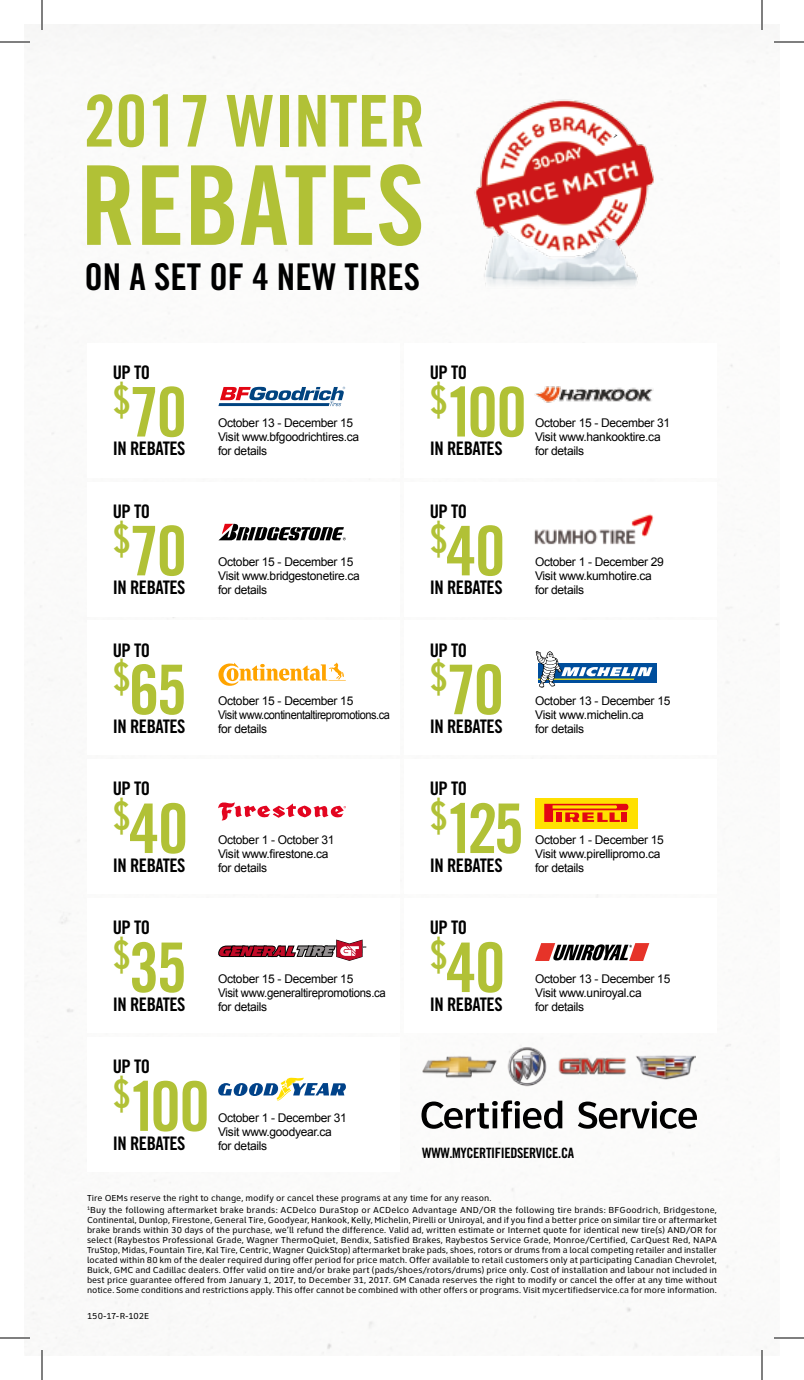
<style>
.page{position:relative;width:804px;height:1380px;background:#fff}
.page>*{position:absolute;margin:0;border:0;box-sizing:border-box;transform-origin:0 0}
.t1{font:110.2px "Trade Gothic LT Std Bd Cn 20";color:#b1c136}
.t2{font:71.4px "Trade Gothic LT Std Bd Cn 20";color:#b1c136}
.t3{font:68.6px "Trade Gothic LT Std Bd Cn 20";letter-spacing:-.04em;color:#b1c136}
.t4{font:36.8px "Trade Gothic LT Std Bd Cn 20";color:#000}
.t5{font:18.6px "Trade Gothic LT Std Bd Cn 20";letter-spacing:-.025em;color:#000}
.t6{font:14.2px "Trade Gothic LT Std Bd Cn 20";letter-spacing:-.025em;color:#000}
.t7{font:12px/14px "Arial";letter-spacing:-.025em;color:#000}
.t8{font:9px/10px "Certified Service Sans";letter-spacing:.005em;color:#000}
</style>
<div class="page">
<svg style="left:219px;top:524px;width:127px;height:16px"></svg>
<svg style="left:218px;top:663px;width:128px;height:23px"></svg>
<svg style="left:218px;top:802px;width:128px;height:18px"></svg>
<svg style="left:218px;top:939px;width:148px;height:22px"></svg>
<svg style="left:218px;top:1078px;width:128px;height:23px"></svg>
<img style="left:534px;top:514px;width:120px;height:31px">
<svg style="left:535px;top:943px;width:114px;height:18px"></svg>
<div style="left:538px;top:663px;width:118px;height:19px;background:#004e9c"></div>
<svg style="left:536px;top:651px;width:116px;height:37px"></svg>
<div style="left:535px;top:798px;width:102px;height:30px;background:#ffe000"></div>
<svg style="left:544px;top:804px;width:84px;height:18px"></svg>
<img style="left:534px;top:386px;width:120px;height:17px">
<svg style="left:218px;top:387px;width:127px;height:19px"></svg>
<svg style="left:578px;top:1101px;width:119px;height:28px"></svg>
<svg style="left:421px;top:1100px;width:141px;height:29px"></svg>
<img style="left:423px;top:1046px;width:273px;height:41px">
<img style="left:457px;top:99px;width:197px;height:121px">
<img style="left:481px;top:220px;width:172px;height:67px">
<hr style="left:0;top:42px;width:30px;height:1px;background:#000">
<hr style="left:774px;top:42px;width:30px;height:1px;background:#000">
<hr style="left:0;top:1338px;width:30px;height:1px;background:#000">
<hr style="left:774px;top:1338px;width:30px;height:1px;background:#000">
<hr style="left:42px;top:0;width:1px;height:30px;background:#000">
<hr style="left:42px;top:1350px;width:1px;height:30px;background:#000">
<hr style="left:762px;top:0;width:1px;height:30px;background:#000">
<hr style="left:762px;top:1350px;width:1px;height:30px;background:#000">
<svg style="left:613px;top:134px;width:4px;height:4px"></svg>
<h2 class="t2" style="left:84px;top:78px;width:343px">2017 WINTER</h2>
<h1 class="t1" style="left:80px;top:139px;width:346px">REBATES</h1>
<h3 class="t4" style="left:85px;top:254px;width:337px">ON A SET OF 4 NEW TIRES</h3>
<h3 class="t5" style="left:113px;top:361px;width:39px">UP TO</h3>
<h3 class="t3" style="left:113px;top:370px;width:76px"><sup>$</sup>70</h3>
<h3 class="t5" style="left:113px;top:437px;width:74px">IN REBATES</h3>
<h3 class="t5" style="left:113px;top:500px;width:39px">UP TO</h3>
<h3 class="t3" style="left:113px;top:509px;width:76px"><sup>$</sup>70</h3>
<h3 class="t5" style="left:113px;top:576px;width:74px">IN REBATES</h3>
<h3 class="t5" style="left:113px;top:639px;width:39px">UP TO</h3>
<h3 class="t3" style="left:113px;top:648px;width:76px"><sup>$</sup>65</h3>
<h3 class="t5" style="left:113px;top:715px;width:74px">IN REBATES</h3>
<h3 class="t5" style="left:113px;top:777px;width:39px">UP TO</h3>
<h3 class="t3" style="left:113px;top:787px;width:77px"><sup>$</sup>40</h3>
<h3 class="t5" style="left:113px;top:854px;width:74px">IN REBATES</h3>
<h3 class="t5" style="left:113px;top:917px;width:39px">UP TO</h3>
<h3 class="t3" style="left:113px;top:926px;width:76px"><sup>$</sup>35</h3>
<h3 class="t5" style="left:113px;top:993px;width:74px">IN REBATES</h3>
<h3 class="t7" style="left:218px;top:416px;width:143px">October 13 - December 15<br>Visit www.bfgoodrichtires.ca for details</h3>
<h3 class="t7" style="left:218px;top:555px;width:143px">October 15 - December 15<br>Visit www.bridgestonetire.ca for details</h3>
<h3 class="t7" style="left:218px;top:694px;width:173px">October 15 - December 15<br>Visit www.continentaltirepromotions.ca for details</h3>
<h3 class="t7" style="left:218px;top:833px;width:118px">October 1 - October 31<br>Visit www.firestone.ca for details</h3>
<h3 class="t7" style="left:218px;top:972px;width:169px">October 15 - December 15<br>Visit www.generaltirepromotions.ca for details</h3>
<h3 class="t5" style="left:430px;top:361px;width:39px">UP TO</h3>
<h3 class="t3" style="left:430px;top:370px;width:99px"><sup>$</sup>100</h3>
<h3 class="t5" style="left:430px;top:437px;width:74px">IN REBATES</h3>
<h3 class="t7" style="left:535px;top:416px;width:137px">October 15 - December 31<br>Visit www.hankooktire.ca for details</h3>
<h3 class="t5" style="left:430px;top:500px;width:39px">UP TO</h3>
<h3 class="t3" style="left:430px;top:509px;width:77px"><sup>$</sup>40</h3>
<h3 class="t5" style="left:430px;top:576px;width:74px">IN REBATES</h3>
<h3 class="t7" style="left:535px;top:555px;width:130px">October 1 - December 29<br>Visit www.kumhotire.ca for details</h3>
<h3 class="t5" style="left:430px;top:639px;width:39px">UP TO</h3>
<h3 class="t3" style="left:430px;top:648px;width:76px"><sup>$</sup>70</h3>
<h3 class="t5" style="left:430px;top:715px;width:74px">IN REBATES</h3>
<h3 class="t7" style="left:535px;top:694px;width:137px">October 13 - December 15<br>Visit www.michelin.ca<br>for details</h3>
<h3 class="t5" style="left:430px;top:777px;width:39px">UP TO</h3>
<h3 class="t3" style="left:430px;top:787px;width:96px"><sup>$</sup>125</h3>
<h3 class="t5" style="left:430px;top:854px;width:74px">IN REBATES</h3>
<h3 class="t7" style="left:535px;top:833px;width:130px">October 1 - December 15<br>Visit www.pirellipromo.ca for details</h3>
<h3 class="t5" style="left:430px;top:917px;width:39px">UP TO</h3>
<h3 class="t3" style="left:430px;top:926px;width:77px"><sup>$</sup>40</h3>
<h3 class="t5" style="left:430px;top:993px;width:74px">IN REBATES</h3>
<h3 class="t7" style="left:535px;top:972px;width:137px">October 13 - December 15<br>Visit www.uniroyal.ca<br>for details</h3>
<h3 class="t5" style="left:113px;top:1055px;width:39px">UP TO</h3>
<h3 class="t3" style="left:113px;top:1065px;width:99px"><sup>$</sup>100</h3>
<h3 class="t5" style="left:113px;top:1132px;width:74px">IN REBATES</h3>
<h3 class="t7" style="left:218px;top:1110px;width:130px">October 1 - December 31<br>Visit www.goodyear.ca for details</h3>
<h3 class="t6" style="left:422px;top:1144px;width:153px">WWW.MYCERTIFIEDSERVICE.CA</h3>
<p class="t8" style="left:87px;top:1193px;width:631px;line-height:11.6px">Tire OEMs reserve the right to change, modify or cancel these programs at any time for any reason.<br><sup>1</sup>Buy the following aftermarket brake brands: ACDelco DuraStop or ACDelco Advantage AND/OR the following tire brands: BFGoodrich, Bridgestone,</p>
<p class="t8" style="left:87px;top:1215px;width:632px;text-align:justify">Continental, Dunlop, Firestone, General Tire, Goodyear, Hankook, Kelly, Michelin, Pirelli or Uniroyal, and if you find a better price on similar tire or aftermarket brake brands within 30 days of the purchase, we’ll refund the difference. Valid ad, written estimate or Internet quote for identical new tire(s) AND/OR for select (Raybestos Professional Grade, Wagner ThermoQuiet, Bendix, Satisfied Brakes, Raybestos Service Grade, Monroe/Certified, CarQuest Red, NAPA TruStop, Midas, Fountain Tire, Kal Tire, Centric, Wagner QuickStop) aftermarket brake pads, shoes, rotors or drums from a local competing retailer and installer located within 80 km of the dealer required during offer period for price match. Offer available to retail customers only at participating Canadian Chevrolet, Buick, GMC and Cadillac dealers. Offer valid on tire and/or brake part (pads/shoes/rotors/drums) price only. Cost of installation and labour not included in best price guarantee offered from January 1, 2017, to December 31, 2017. GM Canada reserves the right to modify or cancel the offer at any time without notice. Some conditions and restrictions apply. This offer cannot be combined with other offers or programs. Visit mycertifiedservice.ca for more information.</p>
<p class="t8" style="left:87px;top:1311px;width:64px">150-17-R-102E</p>
</div>
